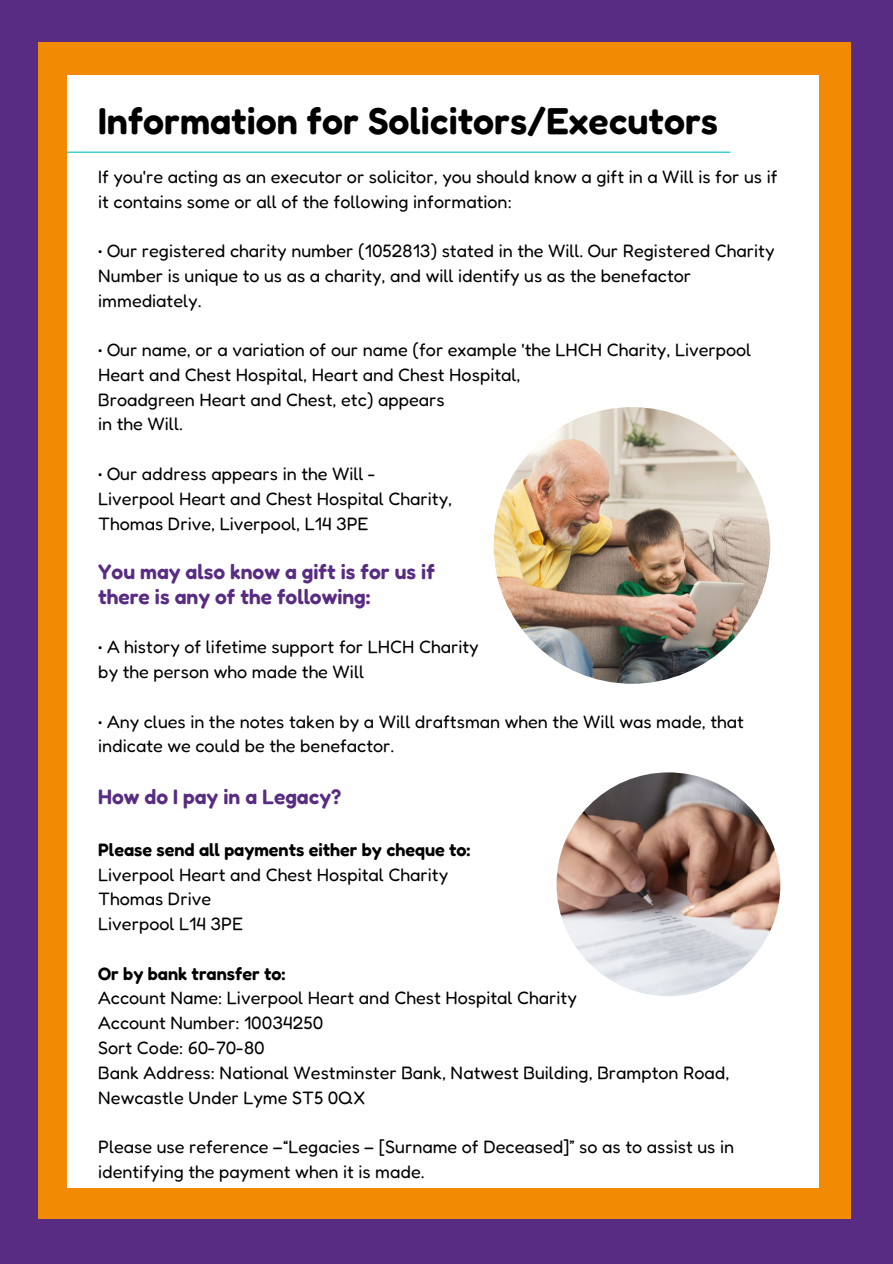
<style>
.page{position:relative;width:893px;height:1264px;background:#fff}
.page>*{position:absolute;margin:0;border:0;box-sizing:border-box;transform-origin:0 0}
.t1{font:600 37.5px "Fredoka";color:#000}
.t2{font:600 21px/24.8px "Fredoka";color:#592c83}
.t3{font:18px/24.8px "Fredoka";color:#000}
.t4{font:600 18px "Fredoka";color:#000}
</style>
<div class="page">
<div style="left:0;top:0;width:892px;height:1263px;background:#592c83"></div>
<div style="left:38px;top:42px;width:812px;height:1176px;background:#f28a04"></div>
<div style="left:67px;top:75px;width:751px;height:1112px;background:#fff"></div>
<img style="left:493px;top:407px;width:277px;height:276px;border-radius:50%">
<hr style="left:67px;top:152px;width:663px;height:1px;background:#00c2cb">
<img style="left:556px;top:772px;width:224px;height:224px;border-radius:50%">
<p class="t1" style="left:98px;top:98px;width:621px">Information for Solicitors/Executors</p>
<h1 class="t3" style="left:98px;top:164px;width:680px">If you're acting as an executor or solicitor, you should know a gift in a Will is for us if it contains some or all of the following information:</h1>
<p class="t3" style="left:98px;top:238px;width:677px">• Our registered charity number (1052813) stated in the Will. Our Registered Charity<br>Number is unique to us as a charity, and will identify us as the benefactor immediately.</p>
<p class="t3" style="left:98px;top:337px;width:654px">• Our name, or a variation of our name (for example 'the LHCH Charity, Liverpool<br>Heart and Chest Hospital, Heart and Chest Hospital,</p>
<p class="t3" style="left:98px;top:386px;width:348px">Broadgreen Heart and Chest, etc) appears</p>
<p class="t3" style="left:98px;top:411px;width:86px">in the Will.</p>
<p class="t3" style="left:98px;top:461px;width:279px">• Our address appears in the Will -</p>
<p class="t3" style="left:98px;top:485px;width:355px">Liverpool Heart and Chest Hospital Charity,</p>
<p class="t3" style="left:98px;top:510px;width:272px">Thomas Drive, Liverpool, L14 3PE</p>
<p class="t2" style="left:98px;top:559px;width:338px">You may also know a gift is for us if there is any of the following:</p>
<h2 class="t3" style="left:98px;top:634px;width:382px">• A history of lifetime support for LHCH Charity</h2>
<p class="t3" style="left:98px;top:659px;width:267px">by the person who made the Will</p>
<p class="t3" style="left:98px;top:708px;width:647px">• Any clues in the notes taken by a Will draftsman when the Will was made, that indicate we could be the benefactor.</p>
<p class="t2" style="left:98px;top:784px;width:244px">How do I pay in a Legacy?</p>
<h2 class="t4" style="left:98px;top:838px;width:374px">Please send all payments either by cheque to:</h2>
<p class="t3" style="left:98px;top:861px;width:351px">Liverpool Heart and Chest Hospital Charity</p>
<p class="t3" style="left:98px;top:886px;width:114px">Thomas Drive</p>
<p class="t3" style="left:98px;top:911px;width:146px">Liverpool L14 3PE</p>
<p class="t4" style="left:98px;top:962px;width:189px">Or by bank transfer to:</p>
<p class="t3" style="left:98px;top:985px;width:480px">Account Name: Liverpool Heart and Chest Hospital Charity</p>
<p class="t3" style="left:98px;top:1010px;width:227px">Account Number: 10034250</p>
<p class="t3" style="left:98px;top:1034px;width:168px">Sort Code: 60-70-80</p>
<p class="t3" style="left:98px;top:1059px;width:632px">Bank Address: National Westminster Bank, Natwest Building, Brampton Road,<br>Newcastle Under Lyme ST5 0QX</p>
<p class="t3" style="left:98px;top:1133px;width:637px">Please use reference –“Legacies – [Surname of Deceased]” so as to assist us in identifying the payment when it is made.</p>
</div>
